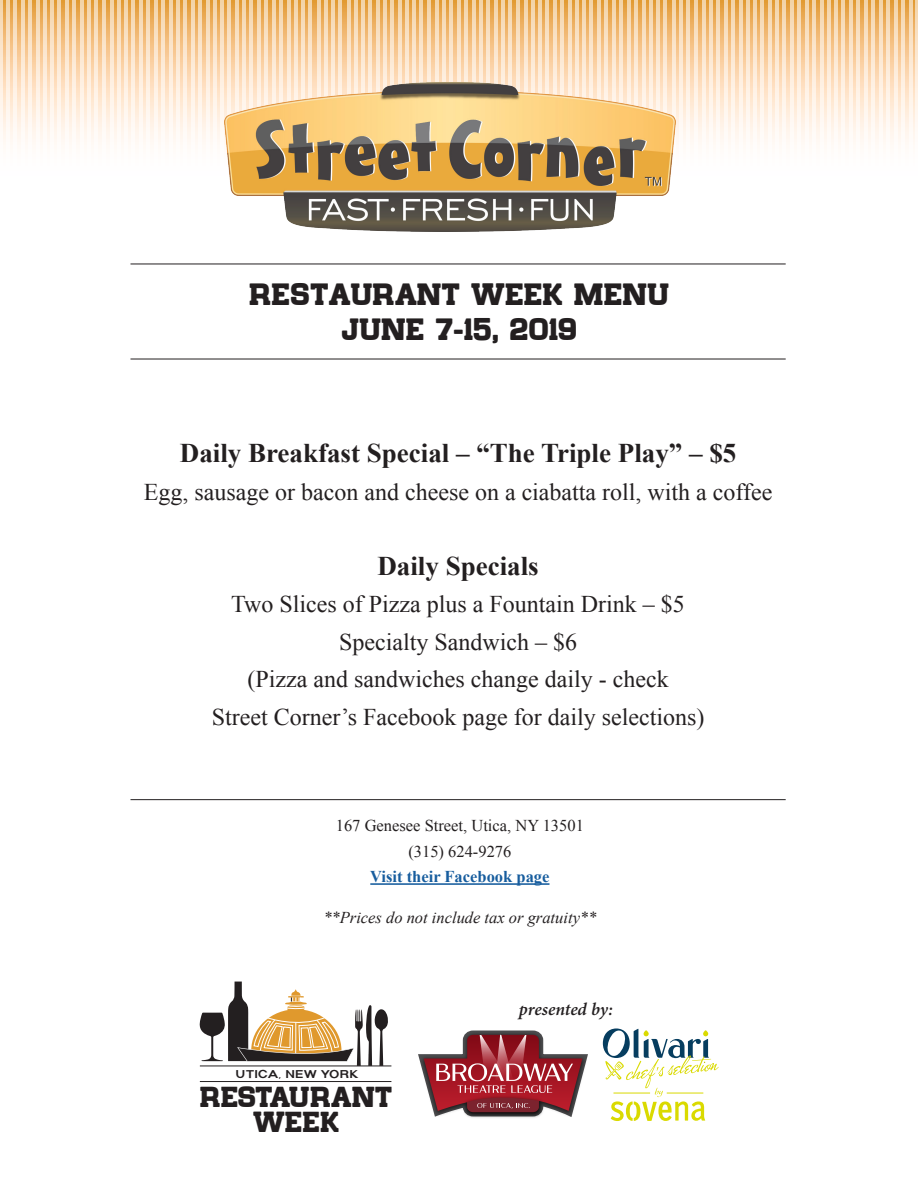
<style>
.page{position:relative;width:918px;height:1188px;background:#fff}
.page>*{position:absolute;margin:0;border:0;box-sizing:border-box;transform-origin:0 0}
.t1{font:30px "Chateaude Garage";color:#231f20}
.t2{font:28.2px/25.5px "Chateaude Garage";color:#231f20;text-align:center}
.t3{font:700 27px "Times New Roman";color:#231f20}
.t4{font:24px "Times New Roman";color:#231f20}
.t5{font:italic 600 17.85px "Minion Pro";letter-spacing:-.005em;color:#231f20}
.t6{font:16.5px "Times New Roman";color:#231f20}
.t7{font:italic 16.5px "Times New Roman";color:#231f20}
.t8{font:700 16.5px "Times New Roman";color:#175d9e}
.t9{font:700 9.9px "Progressive";letter-spacing:.04em;color:#231f20}
</style>
<div class="page">
<svg style="left:3px;top:0;width:913px;height:144px;background:#f6cc9a"></svg>
<svg style="left:6px;top:0;width:4px;height:144px"></svg>
<svg style="left:13px;top:0;width:4px;height:144px"></svg>
<svg style="left:21px;top:0;width:4px;height:144px"></svg>
<hr style="left:29px;top:0;width:3px;height:264px;background:#fff">
<svg style="left:36px;top:0;width:4px;height:144px"></svg>
<svg style="left:43px;top:0;width:4px;height:144px"></svg>
<svg style="left:50px;top:0;width:4px;height:144px"></svg>
<svg style="left:57px;top:0;width:4px;height:144px"></svg>
<hr style="left:65px;top:0;width:3px;height:264px;background:#fff">
<svg style="left:72px;top:0;width:4px;height:144px"></svg>
<svg style="left:80px;top:0;width:4px;height:144px"></svg>
<svg style="left:87px;top:0;width:4px;height:144px"></svg>
<hr style="left:95px;top:0;width:3px;height:264px;background:#fff">
<svg style="left:102px;top:0;width:4px;height:144px"></svg>
<hr style="left:110px;top:0;width:3px;height:264px;background:#fff">
<svg style="left:117px;top:0;width:4px;height:144px"></svg>
<svg style="left:124px;top:0;width:4px;height:144px"></svg>
<svg style="left:131px;top:0;width:4px;height:264px"></svg>
<svg style="left:139px;top:0;width:4px;height:264px"></svg>
<svg style="left:146px;top:0;width:4px;height:264px"></svg>
<hr style="left:154px;top:0;width:3px;height:264px;background:#fff">
<svg style="left:161px;top:0;width:4px;height:264px"></svg>
<svg style="left:169px;top:0;width:4px;height:264px"></svg>
<svg style="left:176px;top:0;width:4px;height:264px"></svg>
<svg style="left:183px;top:0;width:4px;height:264px"></svg>
<svg style="left:191px;top:0;width:4px;height:264px"></svg>
<hr style="left:199px;top:0;width:3px;height:264px;background:#fff">
<svg style="left:206px;top:0;width:4px;height:264px"></svg>
<svg style="left:213px;top:0;width:4px;height:264px"></svg>
<svg style="left:220px;top:0;width:4px;height:264px"></svg>
<svg style="left:227px;top:0;width:4px;height:264px"></svg>
<svg style="left:235px;top:0;width:4px;height:264px"></svg>
<svg style="left:242px;top:0;width:4px;height:264px"></svg>
<svg style="left:249px;top:0;width:4px;height:264px"></svg>
<svg style="left:257px;top:0;width:4px;height:264px"></svg>
<hr style="left:265px;top:0;width:3px;height:264px;background:#fff">
<svg style="left:272px;top:0;width:4px;height:264px"></svg>
<svg style="left:279px;top:0;width:4px;height:264px"></svg>
<svg style="left:287px;top:0;width:4px;height:264px"></svg>
<svg style="left:294px;top:0;width:4px;height:264px"></svg>
<svg style="left:301px;top:0;width:4px;height:264px"></svg>
<svg style="left:308px;top:0;width:4px;height:264px"></svg>
<svg style="left:317px;top:0;width:4px;height:264px"></svg>
<svg style="left:324px;top:0;width:4px;height:264px"></svg>
<svg style="left:331px;top:0;width:4px;height:264px"></svg>
<svg style="left:338px;top:0;width:4px;height:264px"></svg>
<svg style="left:347px;top:0;width:4px;height:264px"></svg>
<svg style="left:354px;top:0;width:4px;height:264px"></svg>
<svg style="left:361px;top:0;width:4px;height:264px"></svg>
<svg style="left:368px;top:0;width:4px;height:264px"></svg>
<svg style="left:376px;top:0;width:4px;height:264px"></svg>
<svg style="left:383px;top:0;width:4px;height:264px"></svg>
<hr style="left:391px;top:0;width:3px;height:264px;background:#fff">
<svg style="left:398px;top:0;width:4px;height:264px"></svg>
<svg style="left:405px;top:0;width:4px;height:264px"></svg>
<svg style="left:412px;top:0;width:4px;height:264px"></svg>
<hr style="left:420px;top:0;width:3px;height:264px;background:#fff">
<svg style="left:427px;top:0;width:4px;height:264px"></svg>
<svg style="left:435px;top:0;width:4px;height:264px"></svg>
<svg style="left:442px;top:0;width:4px;height:264px"></svg>
<svg style="left:449px;top:0;width:4px;height:264px"></svg>
<hr style="left:457px;top:0;width:3px;height:264px;background:#fff">
<svg style="left:464px;top:0;width:4px;height:264px"></svg>
<hr style="left:472px;top:0;width:3px;height:264px;background:#fff">
<svg style="left:479px;top:0;width:4px;height:264px"></svg>
<svg style="left:486px;top:0;width:4px;height:264px"></svg>
<svg style="left:494px;top:0;width:4px;height:264px"></svg>
<svg style="left:501px;top:0;width:4px;height:264px"></svg>
<svg style="left:508px;top:0;width:4px;height:264px"></svg>
<hr style="left:516px;top:0;width:3px;height:264px;background:#fff">
<svg style="left:524px;top:0;width:4px;height:264px"></svg>
<svg style="left:531px;top:0;width:4px;height:264px"></svg>
<svg style="left:538px;top:0;width:4px;height:264px"></svg>
<hr style="left:546px;top:0;width:3px;height:264px;background:#fff">
<svg style="left:553px;top:0;width:4px;height:264px"></svg>
<hr style="left:561px;top:0;width:3px;height:264px;background:#fff">
<svg style="left:568px;top:0;width:4px;height:264px"></svg>
<svg style="left:575px;top:0;width:4px;height:264px"></svg>
<svg style="left:582px;top:0;width:4px;height:264px"></svg>
<hr style="left:590px;top:0;width:3px;height:264px;background:#fff">
<svg style="left:597px;top:0;width:4px;height:264px"></svg>
<svg style="left:604px;top:0;width:4px;height:264px"></svg>
<svg style="left:612px;top:0;width:4px;height:264px"></svg>
<svg style="left:619px;top:0;width:4px;height:264px"></svg>
<hr style="left:627px;top:0;width:3px;height:264px;background:#fff">
<svg style="left:634px;top:0;width:4px;height:264px"></svg>
<hr style="left:642px;top:0;width:3px;height:264px;background:#fff">
<svg style="left:649px;top:0;width:4px;height:264px"></svg>
<svg style="left:656px;top:0;width:4px;height:264px"></svg>
<svg style="left:663px;top:0;width:4px;height:264px"></svg>
<svg style="left:672px;top:0;width:4px;height:264px"></svg>
<svg style="left:679px;top:0;width:4px;height:264px"></svg>
<hr style="left:687px;top:0;width:3px;height:264px;background:#fff">
<svg style="left:694px;top:0;width:4px;height:264px"></svg>
<svg style="left:702px;top:0;width:4px;height:264px"></svg>
<svg style="left:709px;top:0;width:4px;height:264px"></svg>
<svg style="left:716px;top:0;width:4px;height:264px"></svg>
<hr style="left:724px;top:0;width:3px;height:264px;background:#fff">
<svg style="left:731px;top:0;width:4px;height:264px"></svg>
<hr style="left:739px;top:0;width:3px;height:264px;background:#fff">
<svg style="left:746px;top:0;width:4px;height:264px"></svg>
<svg style="left:753px;top:0;width:4px;height:264px"></svg>
<svg style="left:760px;top:0;width:4px;height:264px"></svg>
<hr style="left:768px;top:0;width:3px;height:264px;background:#fff">
<svg style="left:775px;top:0;width:4px;height:264px"></svg>
<svg style="left:782px;top:0;width:4px;height:264px"></svg>
<svg style="left:790px;top:0;width:4px;height:144px"></svg>
<hr style="left:798px;top:0;width:3px;height:264px;background:#fff">
<svg style="left:805px;top:0;width:4px;height:144px"></svg>
<svg style="left:812px;top:0;width:4px;height:144px"></svg>
<svg style="left:820px;top:0;width:4px;height:144px"></svg>
<svg style="left:827px;top:0;width:4px;height:144px"></svg>
<svg style="left:834px;top:0;width:4px;height:144px"></svg>
<svg style="left:841px;top:0;width:4px;height:144px"></svg>
<svg style="left:849px;top:0;width:4px;height:144px"></svg>
<hr style="left:857px;top:0;width:3px;height:264px;background:#fff">
<svg style="left:864px;top:0;width:4px;height:144px"></svg>
<svg style="left:871px;top:0;width:4px;height:144px"></svg>
<svg style="left:879px;top:0;width:4px;height:144px"></svg>
<svg style="left:886px;top:0;width:4px;height:144px"></svg>
<hr style="left:894px;top:0;width:3px;height:264px;background:#fff">
<svg style="left:901px;top:0;width:4px;height:144px"></svg>
<svg style="left:909px;top:0;width:4px;height:144px"></svg>
<hr style="left:130px;top:359px;width:656px;height:1px;background:#231f20">
<hr style="left:130px;top:264px;width:656px;height:1px;background:#231f20">
<hr style="left:370px;top:883px;width:179px;height:2px;background:#175d9e">
<img style="left:225px;top:82px;width:451px;height:149px">
<hr style="left:200px;top:1081px;width:191px;height:1px;background:#231f20">
<hr style="left:200px;top:1066px;width:191px;height:1px;background:#231f20">
<svg style="left:200px;top:981px;width:188px;height:86px"></svg>
<svg style="left:603px;top:1028px;width:116px;height:93px"></svg>
<hr style="left:613px;top:1093px;width:37px;height:1px;background:#dada00">
<hr style="left:667px;top:1093px;width:36px;height:1px;background:#dada00">
<svg style="left:418px;top:1030px;width:170px;height:88px"></svg>
<hr style="left:130px;top:799px;width:656px;height:1px;background:#231f20">
<p class="t1" style="left:250px;top:277px;width:421px">RESTAURANT WEEK MENU</p>
<p class="t1" style="left:342px;top:312px;width:237px">JUNE 7-15, 2019</p>
<p class="t3" style="left:180px;top:434px;width:558px">Daily Breakfast Special – “The Triple Play” – $5</p>
<p class="t4" style="left:144px;top:475px;width:630px">Egg, sausage or bacon and cheese on a ciabatta roll, with a coffee</p>
<p class="t3" style="left:377px;top:547px;width:163px">Daily Specials</p>
<p class="t4" style="left:231px;top:588px;width:455px">Two Slices of Pizza plus a Fountain Drink – $5</p>
<p class="t4" style="left:339px;top:625px;width:239px">Specialty Sandwich – $6</p>
<p class="t4" style="left:248px;top:663px;width:423px">(Pizza and sandwiches change daily - check</p>
<p class="t4" style="left:212px;top:700px;width:494px">Street Corner’s Facebook page for daily selections)</p>
<p class="t6" style="left:336px;top:815px;width:250px">167 Genesee Street, Utica, NY 13501</p>
<p class="t6" style="left:408px;top:840px;width:105px">(315) 624-9276</p>
<p class="t8" style="left:370px;top:865px;width:181px">Visit their Facebook page</p>
<p class="t7" style="left:323px;top:906px;width:275px">**Prices do not include tax or gratuity**</p>
<p class="t9" style="left:236px;top:1068px;width:124px">UTICA, NEW YORK</p>
<p class="t2" style="left:200px;top:1084px;width:194px">RESTAURANT<br>WEEK</p>
<p class="t5" style="left:519px;top:996px;width:95px">presented by:</p>
</div>
